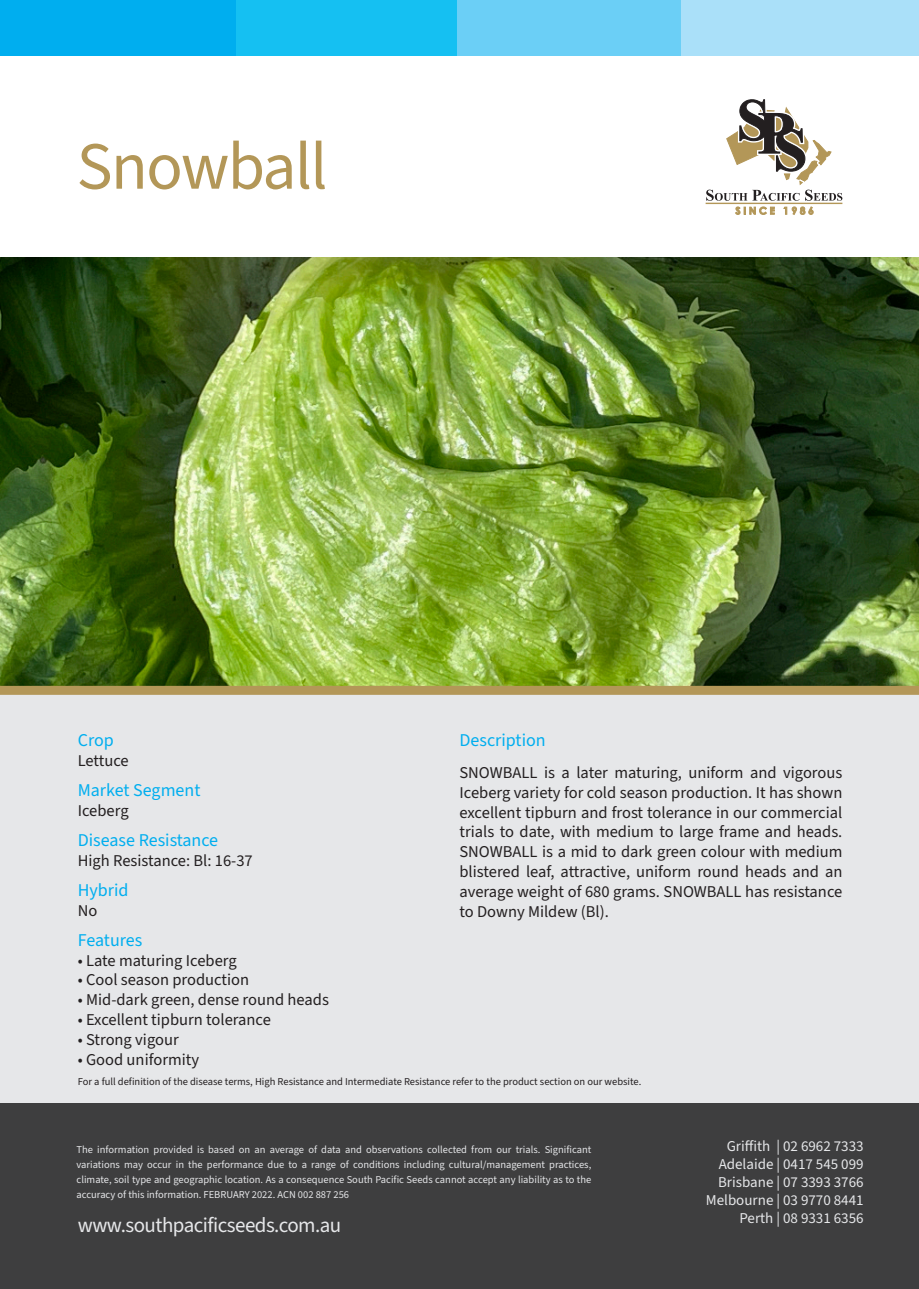
<style>
.page{position:relative;width:919px;height:1289px;background:#fff}
.page>*{position:absolute;margin:0;border:0;box-sizing:border-box;transform-origin:0 0}
.t1{font:67.5px "Source Sans 3";letter-spacing:-.025em;color:#b39758}
.t2{font:21px "Source Sans 3";letter-spacing:-.025em;color:#e6e7e9}
.t3{font:18px "Source Sans 3";color:#00aeef}
.t4{font:16.5px/19.8px "Source Sans 3";color:#231f20;text-align:justify}
.t5{font:15px "Source Sans 3";color:#e6e7e9}
.t6{font:10.5px/15px "Source Sans 3";color:#e6e7e9;text-align:justify}
.t7{font:10.5px "Source Sans 3";color:#231f20}
</style>
<div class="page">
<img style="left:0;top:257px;width:918px;height:429px">
<div style="left:0;top:690px;width:918px;height:413px;background:#e6e7e9"></div>
<div style="left:0;top:1103px;width:918px;height:185px;background:#3e3e3f"></div>
<div style="left:0;top:0;width:236px;height:55px;background:#00aeef"></div>
<div style="left:236px;top:0;width:224px;height:55px;background:#15c0f2"></div>
<div style="left:457px;top:0;width:224px;height:55px;background:#6bcff6"></div>
<div style="left:681px;top:0;width:237px;height:55px;background:#aae0f9"></div>
<hr style="left:705px;top:203px;width:137px;height:1px;background:#b39758">
<svg style="left:735px;top:207px;width:39px;height:7px"></svg>
<svg style="left:792px;top:207px;width:21px;height:7px"></svg>
<svg style="left:706px;top:99px;width:136px;height:102px"></svg>
<div style="left:0;top:686px;width:918px;height:9px;background:#b39758"></div>
<p class="t1" style="left:77px;top:124px;width:252px">Snowball</p>
<p class="t3" style="left:78px;top:729px;width:38px">Crop</p>
<p class="t4" style="left:78px;top:750px;width:53px">Lettuce</p>
<p class="t3" style="left:78px;top:779px;width:124px">Market Segment</p>
<p class="t4" style="left:78px;top:800px;width:52px">Iceberg</p>
<p class="t3" style="left:78px;top:828px;width:142px">Disease Resistance</p>
<p class="t4" style="left:78px;top:850px;width:176px">High Resistance: Bl: 16-37</p>
<p class="t3" style="left:78px;top:878px;width:52px">Hybrid</p>
<p class="t4" style="left:78px;top:900px;width:21px">No</p>
<p class="t3" style="left:78px;top:928px;width:66px">Features</p>
<p class="t4" style="left:78px;top:950px;width:160px">• Late maturing Iceberg</p>
<p class="t4" style="left:78px;top:969px;width:173px">• Cool season production</p>
<p class="t4" style="left:78px;top:989px;width:253px">• Mid-dark green, dense round heads</p>
<p class="t4" style="left:78px;top:1009px;width:195px">• Excellent tipburn tolerance</p>
<p class="t4" style="left:78px;top:1029px;width:102px">• Strong vigour</p>
<p class="t4" style="left:78px;top:1049px;width:123px">• Good uniformity</p>
<p class="t3" style="left:459px;top:729px;width:88px">Description</p>
<p class="t4" style="left:459px;top:762px;width:384px">SNOWBALL is a later maturing, uniform and vigorous Iceberg variety for cold season production. It has shown excellent tipburn and frost tolerance in our commercial trials to date, with medium to large frame and heads.<br>SNOWBALL is a mid to dark green colour with medium blistered leaf, attractive, uniform round heads and an average weight of 680 grams. SNOWBALL has resistance to Downy Mildew (Bl).</p>
<p class="t7" style="left:78px;top:1074px;width:565px">For a full definition of the disease terms, High Resistance and Intermediate Resistance refer to the product section on our website.</p>
<p class="t6" style="left:77px;top:1142px;width:516px">The information provided is based on an average of data and observations collected from our trials. Significant variations may occur in the performance due to a range of conditions including cultural/management practices, climate, soil type and geographic location. As a consequence South Pacific Seeds cannot accept any liability as to the accuracy of this information. FEBRUARY 2022. ACN 002 887 256</p>
<p class="t2" style="left:78px;top:1211px;width:265px">www.southpacificseeds.com.au</p>
<p class="t5" style="left:726px;top:1136px;width:138px">Griffith | 02 6962 7333</p>
<p class="t5" style="left:718px;top:1154px;width:146px">Adelaide | 0417 545 099</p>
<p class="t5" style="left:718px;top:1172px;width:147px">Brisbane | 07 3393 3766</p>
<p class="t5" style="left:705px;top:1190px;width:159px">Melbourne | 03 9770 8441</p>
<p class="t5" style="left:739px;top:1208px;width:126px">Perth | 08 9331 6356</p>
</div>
